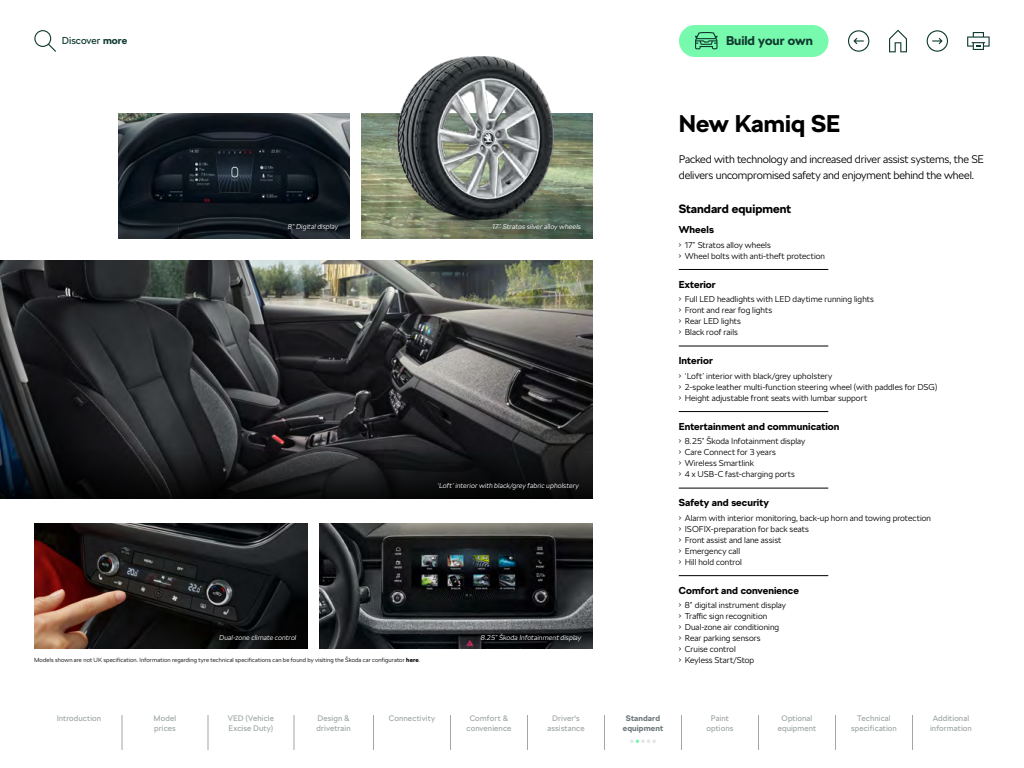
<style>
.page{position:relative;width:1024px;height:768px;background:#fff}
.page>*{position:absolute;margin:0;border:0;box-sizing:border-box;transform-origin:0 0}
.t1{font:700 24px "SKODA Next";color:#000}
.t2{font:700 12.7px "SKODA Next";color:#0e3a2f}
.t3{font:700 12px "SKODA Next";color:#000}
.t4{font:300 11px/16px "SKODA Next";letter-spacing:-.01em;color:#000}
.t5{font:700 10px "SKODA Next";letter-spacing:.01em;color:#000}
.t6{font:10px "SKODA Next";color:#0e3a2f}
.t7{font:300 8.5px "SKODA Next";letter-spacing:.005em;color:#000}
.t8{font:8px/10px "SKODA Next";letter-spacing:.01em;color:#a0a7a8;text-align:center}
.t9{font:700 8px/10px "SKODA Next";letter-spacing:.015em;color:#6f797a;text-align:center}
.t10{font:italic 300 7px "SKODA Next";letter-spacing:.01em;color:#fff}
.t11{font:300 6px "SKODA Next";letter-spacing:.02em;color:#000}
.s1{font-weight:700}
</style>
<div class="page">
<div style="left:679px;top:25px;width:150px;height:32px;background:#78faae;border-radius:16px"></div>
<svg style="left:695px;top:32px;width:23px;height:17px"></svg>
<svg style="left:889px;top:30px;width:18px;height:22px"></svg>
<svg style="left:967px;top:32px;width:23px;height:18px"></svg>
<svg style="left:848px;top:30px;width:21px;height:22px"></svg>
<svg style="left:927px;top:30px;width:21px;height:22px"></svg>
<img style="left:118px;top:113px;width:232px;height:125px">
<hr style="left:679px;top:269px;width:149px;height:1px;background:#000">
<hr style="left:679px;top:346px;width:149px;height:1px;background:#000">
<hr style="left:679px;top:411px;width:149px;height:1px;background:#000">
<hr style="left:679px;top:488px;width:149px;height:1px;background:#000">
<hr style="left:679px;top:575px;width:149px;height:1px;background:#000">
<svg style="left:34px;top:30px;width:22px;height:22px"></svg>
<img style="left:34px;top:524px;width:274px;height:125px">
<img style="left:361px;top:113px;width:232px;height:125px">
<img style="left:384px;top:56px;width:188px;height:169px">
<img style="left:0;top:261px;width:593px;height:186px">
<svg style="left:0;top:447px;width:593px;height:52px;fill:#0f1012"></svg>
<img style="left:319px;top:524px;width:274px;height:125px">
<hr style="left:122px;top:715px;width:1px;height:35px;background:#a0a7a8">
<hr style="left:208px;top:715px;width:1px;height:35px;background:#a0a7a8">
<hr style="left:294px;top:715px;width:1px;height:35px;background:#a0a7a8">
<hr style="left:373px;top:715px;width:1px;height:35px;background:#a0a7a8">
<hr style="left:450px;top:715px;width:1px;height:35px;background:#a0a7a8">
<hr style="left:527px;top:715px;width:1px;height:35px;background:#a0a7a8">
<hr style="left:604px;top:715px;width:1px;height:35px;background:#a0a7a8">
<hr style="left:681px;top:715px;width:1px;height:35px;background:#a0a7a8">
<hr style="left:758px;top:715px;width:1px;height:35px;background:#a0a7a8">
<hr style="left:835px;top:715px;width:1px;height:35px;background:#a0a7a8">
<hr style="left:912px;top:715px;width:1px;height:35px;background:#a0a7a8">
<svg style="left:630px;top:740px;width:26px;height:3px"></svg>
<p class="t6" style="left:62px;top:35px;width:67px">Discover <span class="s1">more</span></p>
<p class="t10" style="left:288px;top:223px;width:52px">8” Digital display</p>
<p class="t10" style="left:492px;top:223px;width:90px">17” Stratos silver alloy wheels</p>
<p class="t10" style="left:438px;top:481px;width:143px">‘Loft’ interior with black/grey fabric upholstery</p>
<p class="t10" style="left:219px;top:633px;width:79px">Dual-zone climate control</p>
<p class="t10" style="left:481px;top:633px;width:102px">8.25” Škoda Infotainment display</p>
<p class="t11" style="left:34px;top:657px;width:388px">Models shown are not UK specification. Information regarding tyre technical specifications can be found by visiting the Škoda car configurator <span class="s1">here</span>.</p>
<h2 class="t2" style="left:726px;top:33px;width:89px">Build your own</h2>
<h1 class="t1" style="left:679px;top:109px;width:163px">New Kamiq SE</h1>
<p class="t4" style="left:679px;top:151px;width:307px">Packed with technology and increased driver assist systems, the SE delivers uncompromised safety and enjoyment behind the wheel.</p>
<h3 class="t3" style="left:679px;top:202px;width:114px">Standard equipment</h3>
<p class="t5" style="left:679px;top:224px;width:37px">Wheels</p>
<p class="t7" style="left:679px;top:240px;width:94px">• 17” Stratos alloy wheels</p>
<p class="t7" style="left:679px;top:251px;width:148px">• Wheel bolts with anti-theft protection</p>
<p class="t5" style="left:679px;top:278px;width:39px">Exterior</p>
<p class="t7" style="left:679px;top:294px;width:197px">• Full LED headlights with LED daytime running lights</p>
<p class="t7" style="left:679px;top:305px;width:95px">• Front and rear fog lights</p>
<p class="t7" style="left:679px;top:316px;width:64px">• Rear LED lights</p>
<p class="t7" style="left:679px;top:327px;width:61px">• Black roof rails</p>
<p class="t5" style="left:679px;top:355px;width:36px">Interior</p>
<p class="t7" style="left:679px;top:371px;width:155px">• ‘Loft’ interior with black/grey upholstery</p>
<p class="t7" style="left:679px;top:382px;width:260px">• 2-spoke leather multi-function steering wheel (with paddles for DSG)</p>
<p class="t7" style="left:679px;top:393px;width:190px">• Height adjustable front seats with lumbar support</p>
<p class="t5" style="left:679px;top:420px;width:162px">Entertainment and communication</p>
<p class="t7" style="left:679px;top:436px;width:128px">• 8.25” Škoda Infotainment display</p>
<p class="t7" style="left:679px;top:447px;width:99px">• Care Connect for 3 years</p>
<p class="t7" style="left:679px;top:458px;width:77px">• Wireless Smartlink</p>
<p class="t7" style="left:679px;top:469px;width:118px">• 4 x USB-C fast-charging ports</p>
<p class="t5" style="left:679px;top:497px;width:92px">Safety and security</p>
<p class="t7" style="left:679px;top:513px;width:254px">• Alarm with interior monitoring, back-up horn and towing protection</p>
<p class="t7" style="left:679px;top:524px;width:132px">• ISOFIX-preparation for back seats</p>
<p class="t7" style="left:679px;top:535px;width:104px">• Front assist and lane assist</p>
<p class="t7" style="left:679px;top:546px;width:63px">• Emergency call</p>
<p class="t7" style="left:679px;top:557px;width:65px">• Hill hold control</p>
<p class="t5" style="left:679px;top:584px;width:122px">Comfort and convenience</p>
<p class="t7" style="left:679px;top:600px;width:109px">• 8” digital instrument display</p>
<p class="t7" style="left:679px;top:611px;width:90px">• Traffic sign recognition</p>
<p class="t7" style="left:679px;top:622px;width:102px">• Dual-zone air conditioning</p>
<p class="t7" style="left:679px;top:633px;width:83px">• Rear parking sensors</p>
<p class="t7" style="left:679px;top:644px;width:59px">• Cruise control</p>
<p class="t7" style="left:679px;top:655px;width:77px">• Keyless Start/Stop</p>
<p class="t8" style="left:57px;top:713px;width:46px">Introduction</p>
<p class="t8" style="left:154px;top:713px;width:24px;text-align:left">Model prices</p>
<p class="t8" style="left:228px;top:713px;width:48px;text-align:left">VED (Vehicle<br>Excise Duty)</p>
<p class="t8" style="left:317px;top:713px;width:36px;text-align:left">Design &amp; drivetrain</p>
<p class="t8" style="left:389px;top:713px;width:48px">Connectivity</p>
<p class="t8" style="left:467px;top:713px;width:46px">Comfort &amp; convenience</p>
<p class="t8" style="left:547px;top:713px;width:39px">Driver's assistance</p>
<p class="t9" style="left:623px;top:713px;width:42px">Standard equipment</p>
<p class="t8" style="left:707px;top:713px;width:28px">Paint options</p>
<p class="t8" style="left:778px;top:713px;width:40px">Optional equipment</p>
<p class="t8" style="left:851px;top:713px;width:47px">Technical specification</p>
<p class="t8" style="left:930px;top:713px;width:43px">Additional information</p>
</div>
